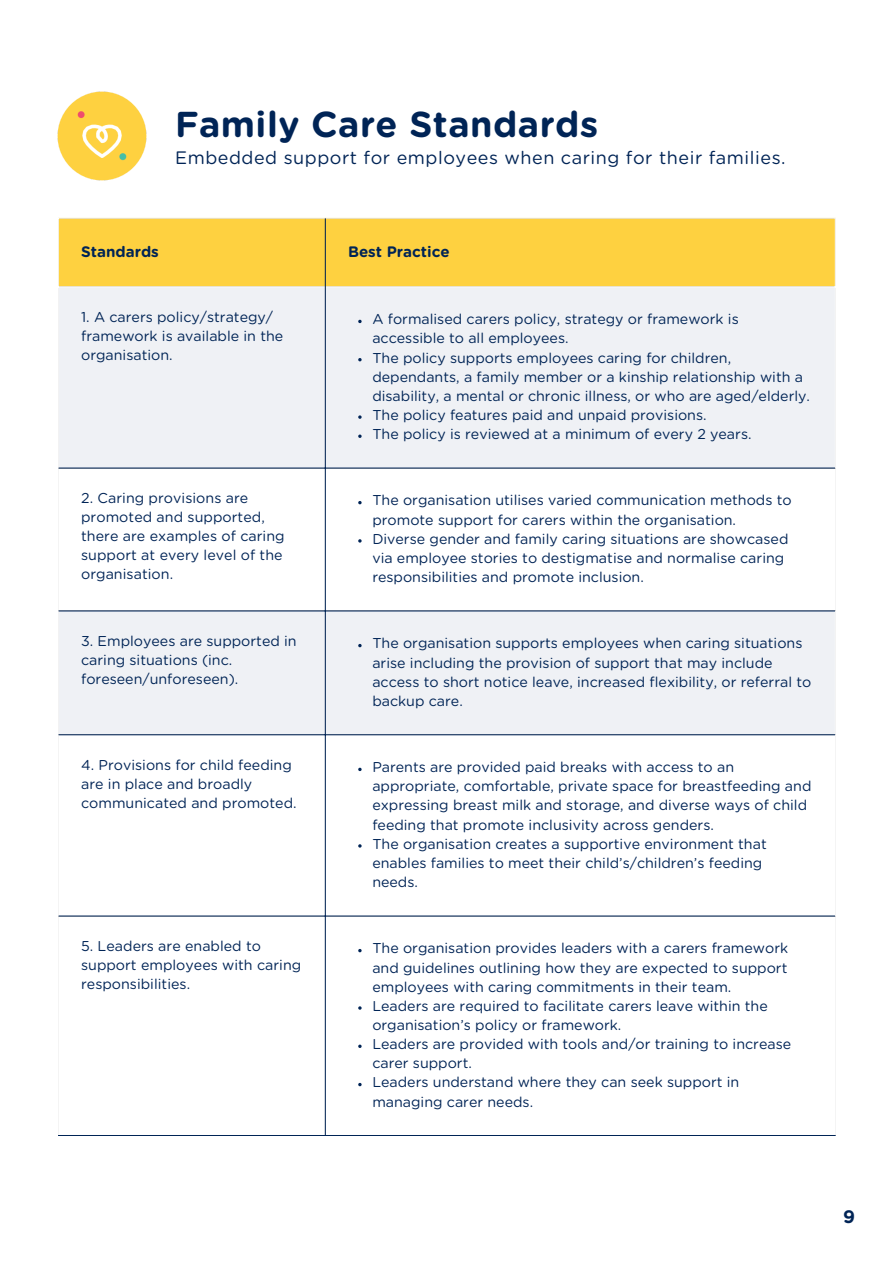
<style>
.page{position:relative;width:894px;height:1264px;background:#fff}
.page>*{position:absolute;margin:0;border:0;box-sizing:border-box;transform-origin:0 0}
.t1{font:700 36px "Gotham Rnd";letter-spacing:.015em;color:#002456}
.t2{font:18px "Gotham Rnd";letter-spacing:.03em;color:#002456}
.t3{font:700 18px "Gotham Rnd";color:#002456}
.t4{font:700 15.15px "Gotham Rnd";color:#002456}
.t5{font:14.25px/19.2px "Gotham Rounded";color:#002456}
</style>
<div class="page">
<img style="left:57px;top:91px;width:90px;height:90px">
<div style="left:59px;top:219px;width:775px;height:67px;background:#fed140"></div>
<svg style="left:59px;top:287px;width:775px;height:447px;fill:#eff1f5"></svg>
<svg style="left:358px;top:415px;width:3px;height:4px"></svg>
<svg style="left:358px;top:434px;width:3px;height:4px"></svg>
<hr style="left:325px;top:218px;width:1px;height:917px;background:#002456">
<hr style="left:59px;top:468px;width:775px;height:1px;background:#002456">
<hr style="left:59px;top:610px;width:775px;height:1px;background:#002456">
<hr style="left:59px;top:734px;width:775px;height:1px;background:#002456">
<hr style="left:59px;top:915px;width:775px;height:1px;background:#002456">
<hr style="left:58px;top:1135px;width:777px;height:1px;background:#002456">
<p class="t1" style="left:175px;top:103px;width:424px">Family Care Standards</p>
<p class="t2" style="left:175px;top:147px;width:612px">Embedded support for employees when caring for their families.</p>
<h1 class="t4" style="left:81px;top:242px;width:79px">Standards</h1>
<p class="t4" style="left:348px;top:242px;width:103px">Best Practice</p>
<p class="t5" style="left:81px;top:308px;width:204px">1. A carers policy/strategy/ framework is available in the organisation.</p>
<p class="t5" style="left:372px;top:310px;width:368px">A formalised carers policy, strategy or framework is accessible to all employees.</p>
<p class="t5" style="left:372px;top:348px;width:439px">The policy supports employees caring for children, dependants, a family member or a kinship relationship with a disability, a mental or chronic illness, or who are aged/elderly.</p>
<p class="t5" style="left:372px;top:406px;width:336px">The policy features paid and unpaid provisions.</p>
<p class="t5" style="left:372px;top:425px;width:380px">The policy is reviewed at a minimum of every 2 years.</p>
<p class="t5" style="left:81px;top:489px;width:205px">2. Caring provisions are promoted and supported, there are examples of caring support at every level of the organisation.</p>
<p class="t5" style="left:372px;top:491px;width:421px">The organisation utilises varied communication methods to promote support for carers within the organisation.</p>
<p class="t5" style="left:372px;top:530px;width:417px">Diverse gender and family caring situations are showcased via employee stories to destigmatise and normalise caring responsibilities and promote inclusion.</p>
<p class="t5" style="left:81px;top:632px;width:217px">3. Employees are supported in caring situations (inc. foreseen/unforeseen).</p>
<p class="t5" style="left:372px;top:634px;width:440px">The organisation supports employees when caring situations arise including the provision of support that may include access to short notice leave, increased flexibility, or referral to backup care.</p>
<p class="t5" style="left:81px;top:755px;width:217px">4. Provisions for child feeding are in place and broadly communicated and promoted.</p>
<p class="t5" style="left:372px;top:758px;width:440px">Parents are provided paid breaks with access to an appropriate, comfortable, private space for breastfeeding and expressing breast milk and storage, and diverse ways of child feeding that promote inclusivity across genders.</p>
<p class="t5" style="left:372px;top:834px;width:396px">The organisation creates a supportive environment that enables families to meet their child’s/children’s feeding needs.</p>
<p class="t5" style="left:81px;top:937px;width:221px">5. Leaders are enabled to support employees with caring responsibilities.</p>
<p class="t5" style="left:372px;top:939px;width:417px;text-align:justify">The organisation provides leaders with a carers framework and guidelines outlining how they are expected to support employees with caring commitments in their team.</p>
<p class="t5" style="left:372px;top:996px;width:397px">Leaders are required to facilitate carers leave within the organisation’s policy or framework.</p>
<p class="t5" style="left:372px;top:1035px;width:420px">Leaders are provided with tools and/or training to increase carer support.</p>
<p class="t5" style="left:372px;top:1073px;width:368px">Leaders understand where they can seek support in managing carer needs.</p>
<p class="t3" style="left:842px;top:1205px;width:13px">9</p>
</div>
